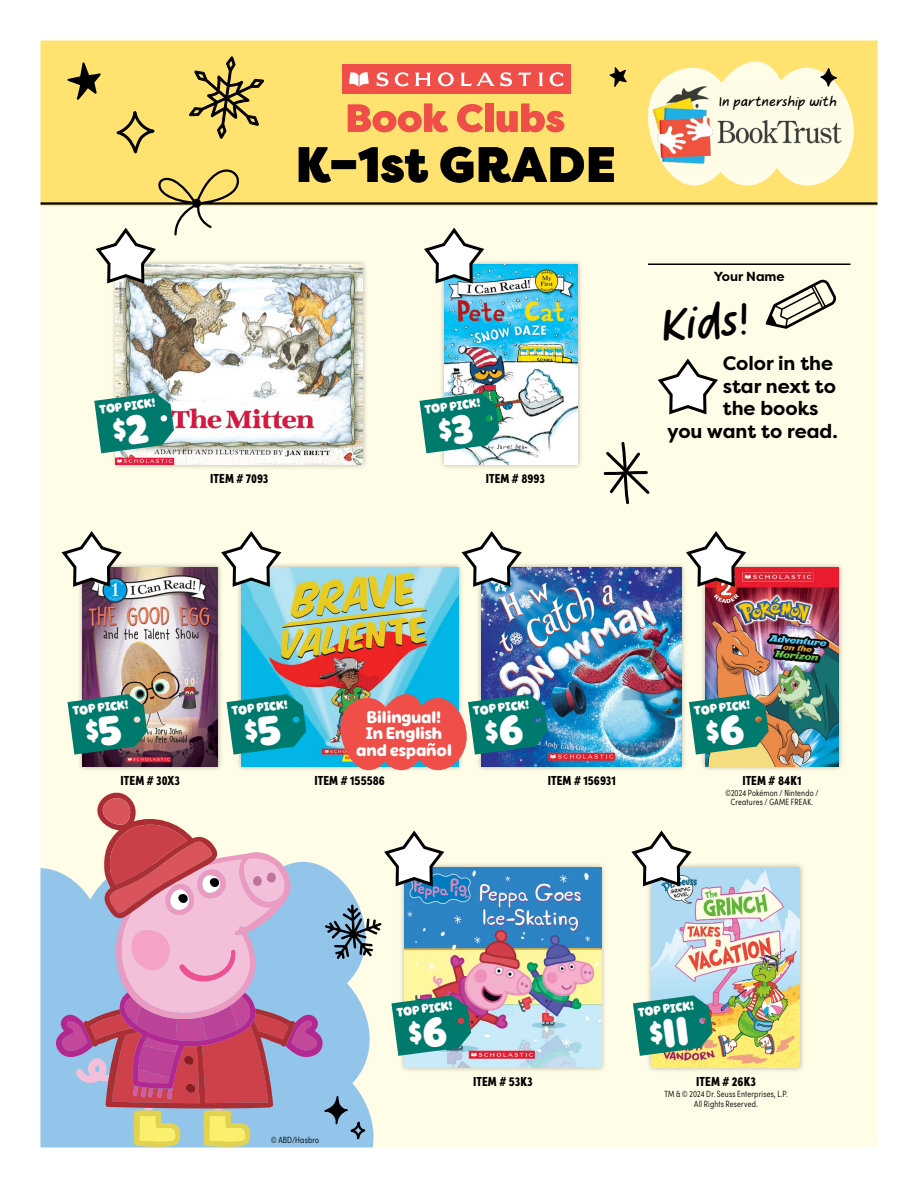
<style>
.page{position:relative;width:918px;height:1188px;background:#fff}
.page>*{position:absolute;margin:0;border:0;box-sizing:border-box;transform-origin:0 0}
.t1{font:900 49.5px "Filson Pro";letter-spacing:.02em;color:#000}
.t2{font:39.3px "Take Note";color:#000}
.t3{font:700 19.5px "Filson Pro";color:#000}
.t4{font:500 16.5px/16.5px "Rabie";color:#fff;text-align:center}
.t5{font:900 13.2px "Sofia Pro Condensed";letter-spacing:.005em;color:#000}
.t6{font:700 13.2px "Filson Pro";color:#000}
.t7{font:700 12px "Rabie";color:#fff}
.t8{font:11.4px "Take Note";letter-spacing:-.005em;color:#000}
.t9{font:300 9px/9.8px "Sofia Pro Condensed";letter-spacing:.02em;color:#000;text-align:center}
</style>
<div class="page">
<img style="left:40px;top:40px;width:838px;height:1108px">
<svg style="left:94px;top:393px;width:80px;height:60px;background:#309083"></svg>
<svg style="left:68px;top:694px;width:79px;height:61px;background:#237d72"></svg>
<svg style="left:227px;top:694px;width:79px;height:61px;background:#108b86"></svg>
<svg style="left:340px;top:694px;width:208px;height:76px;background:#966e6e"></svg>
<svg style="left:53px;top:789px;width:418px;height:359px;background:#c2b5c1"></svg>
<svg style="left:633px;top:995px;width:80px;height:61px;background:#328b7b"></svg>
<svg style="left:689px;top:694px;width:80px;height:61px;background:#338a74"></svg>
<svg style="left:419px;top:393px;width:80px;height:60px;background:#298e80"></svg>
<h3 class="t7" style="left:99px;top:404px;width:58px;rotate:-7deg">TOP PICK!</h3>
<h1 class="t1" style="left:296px;top:134px;width:321px">K–1st GRADE</h1>
<h3 class="t7" style="left:424px;top:404px;width:58px;rotate:-7deg">TOP PICK!</h3>
<h3 class="t5" style="left:210px;top:468px;width:60px">ITEM # 7093</h3>
<h3 class="t5" style="left:486px;top:468px;width:61px">ITEM # 8993</h3>
<p class="t8" style="left:719px;top:93px;width:120px">In partnership with</p>
<h3 class="t6" style="left:714px;top:268px;width:72px">Your Name</h3>
<h2 class="t2" style="left:659px;top:295px;width:90px;rotate:-4deg">Kids!</h2>
<h3 class="t3" style="left:723px;top:351px;width:112px">Color in the</h3>
<h3 class="t3" style="left:723px;top:374px;width:115px">star next to</h3>
<h3 class="t3" style="left:723px;top:396px;width:97px">the books</h3>
<h3 class="t3" style="left:667px;top:419px;width:172px">you want to read.</h3>
<h3 class="t7" style="left:72px;top:705px;width:58px;rotate:-7deg">TOP PICK!</h3>
<h3 class="t7" style="left:231px;top:705px;width:58px;rotate:-7deg">TOP PICK!</h3>
<h3 class="t7" style="left:473px;top:705px;width:58px;rotate:-7deg">TOP PICK!</h3>
<h3 class="t4" style="left:356px;top:709px;width:97px">Bilingual!<br>In English and español</h3>
<h3 class="t7" style="left:694px;top:705px;width:58px;rotate:-7deg">TOP PICK!</h3>
<h3 class="t5" style="left:121px;top:770px;width:61px">ITEM # 30X3</h3>
<h3 class="t5" style="left:314px;top:770px;width:72px">ITEM # 155586</h3>
<h3 class="t5" style="left:548px;top:770px;width:70px">ITEM # 156931</h3>
<h3 class="t5" style="left:742px;top:770px;width:61px">ITEM # 84K1</h3>
<p class="t9" style="left:725px;top:787px;width:95px">©2024 Pokémon / Nintendo /<br>Creatures / GAME FREAK.</p>
<h3 class="t7" style="left:396px;top:1006px;width:58px;rotate:-7deg">TOP PICK!</h3>
<h3 class="t7" style="left:638px;top:1006px;width:58px;rotate:-7deg">TOP PICK!</h3>
<p class="t9" style="left:271px;top:1134px;width:50px">© ABD/Hasbro</p>
<h3 class="t5" style="left:473px;top:1071px;width:61px">ITEM # 53K3</h3>
<h3 class="t5" style="left:696px;top:1071px;width:61px">ITEM # 26K3</h3>
<p class="t9" style="left:664px;top:1088px;width:125px">TM &amp; © 2024 Dr. Seuss Enterprises, L.P.<br>All Rights Reserved.</p>
</div>
